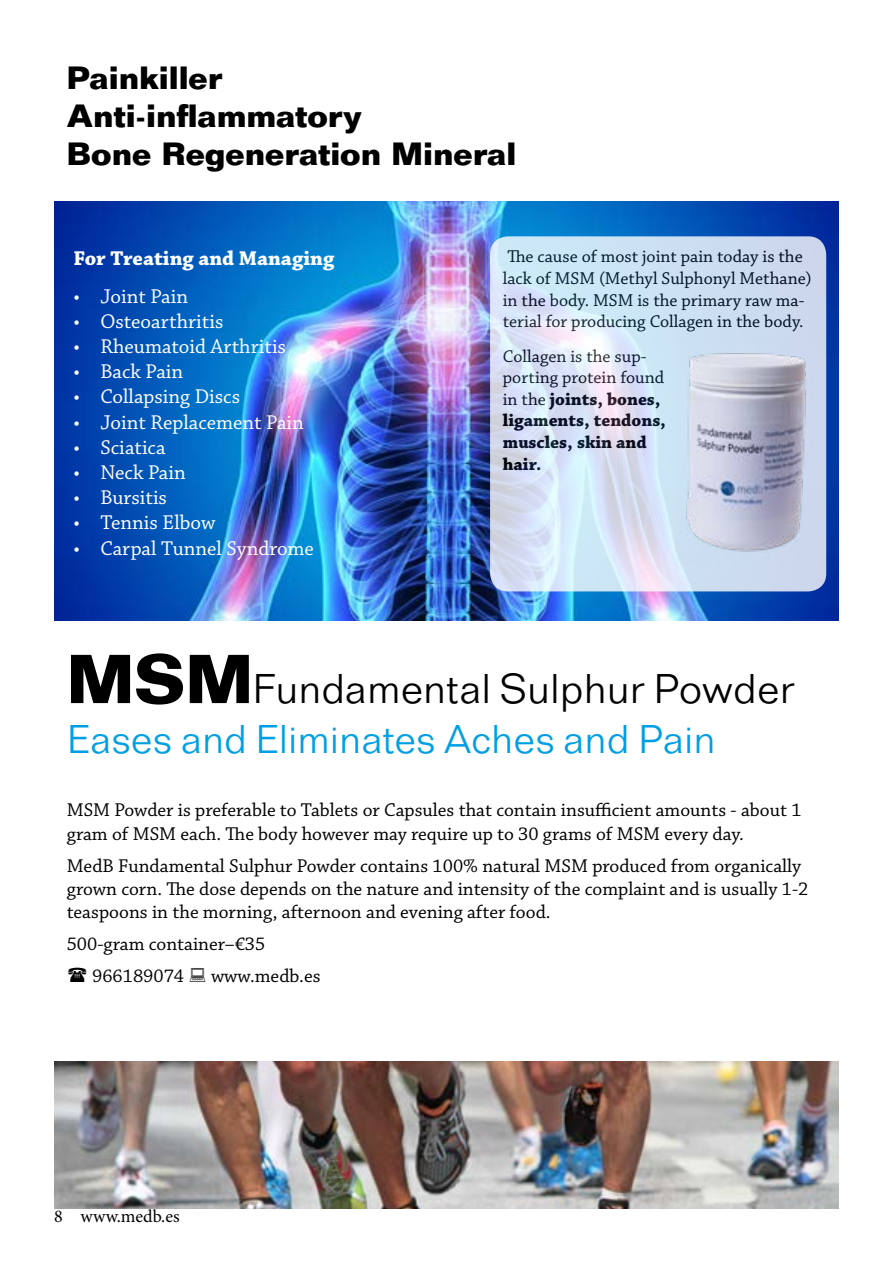
<style>
.page{position:relative;width:893px;height:1263px;background:#fff}
.page>*{position:absolute;margin:0;border:0;box-sizing:border-box;transform-origin:0 0}
.t1{font:300 43.5px "Folio";color:#000}
.t2{font:300 42px "Folio";color:#009fe3}
.t3{font:700 31.5px/37.8px "Folio";color:#000}
.t4{font:21px "Chaparral Pro";color:#fff}
.t5{font:700 21px "Chaparral Pro";color:#fff}
.t6{font:19.5px/23.4px "Chaparral Pro";color:#000}
.t7{font:18px/21.6px "Chaparral Pro";color:#000}
.t8{font:700 18px/21.6px "Chaparral Pro";color:#000}
.t9{font:18px "Minion Pro";color:#000}
.s1{font-weight:400}
.s2{font-weight:700;font-size:67.5px}
</style>
<div class="page">
<img style="left:54px;top:1062px;width:785px;height:147px">
<img style="left:54px;top:201px;width:785px;height:420px">
<svg style="left:490px;top:236px;width:336px;height:355px;background:#d3e1f3"></svg>
<img style="left:675px;top:332px;width:138px;height:232px">
<h3 class="t3" style="left:67px;top:60px;width:451px">Painkiller<br>Anti-inflammatory<br>Bone Regeneration Mineral</h3>
<p class="t5" style="left:73px;top:246px;width:262px">For Treating and Managing</p>
<p class="t4" style="left:73px;top:284px;width:116px">• Joint Pain</p>
<p class="t4" style="left:73px;top:310px;width:152px">• Osteoarthritis</p>
<p class="t4" style="left:73px;top:335px;width:214px">• Rheumatoid Arthritis</p>
<p class="t4" style="left:73px;top:360px;width:111px">• Back Pain</p>
<p class="t4" style="left:73px;top:385px;width:168px">• Collapsing Discs</p>
<p class="t4" style="left:73px;top:410px;width:232px">• Joint Replacement Pain</p>
<p class="t4" style="left:73px;top:436px;width:94px">• Sciatica</p>
<p class="t4" style="left:73px;top:461px;width:114px">• Neck Pain</p>
<p class="t4" style="left:73px;top:486px;width:95px">• Bursitis</p>
<p class="t4" style="left:73px;top:511px;width:144px">• Tennis Elbow</p>
<p class="t4" style="left:73px;top:536px;width:242px">• Carpal Tunnel Syndrome</p>
<p class="t7" style="left:503px;top:247px;width:310px">The cause of most joint pain today is the lack of MSM (Methyl Sulphonyl Methane) in the body. MSM is the primary raw ma&shy;terial for producing Collagen in the body.</p>
<p class="t8" style="left:503px;top:346px;width:165px"><span class="s1">Collagen is the sup&shy;porting protein found in the</span> joints, bones, ligaments, tendons, muscles, skin and hair.</p>
<h1 class="t1" style="left:67px;top:664px;width:730px"><span class="s2">MSM</span> Fundamental Sulphur Powder</h1>
<h2 class="t2" style="left:67px;top:716px;width:650px">Eases and Eliminates Aches and Pain</h2>
<p class="t6" style="left:67px;top:799px;width:736px">MSM Powder is preferable to Tablets or Capsules that contain insufficient amounts - about 1 gram of MSM each. The body however may require up to 30 grams of MSM every day.</p>
<p class="t6" style="left:67px;top:854px;width:743px">MedB Fundamental Sulphur Powder contains 100% natural MSM produced from organically grown corn. The dose depends on the nature and intensity of the complaint and is usually 1-2 teaspoons in the morning, afternoon and evening after food.</p>
<p class="t6" style="left:92px;top:929px;width:175px;line-height:32px;text-indent:-25px">500-gram container–€35<br>966189074</p>
<p class="t6" style="left:211px;top:965px;width:111px">www.medb.es</p>
<p class="t9" style="left:54px;top:1204px;width:127px">8 www.medb.es</p>
</div>
